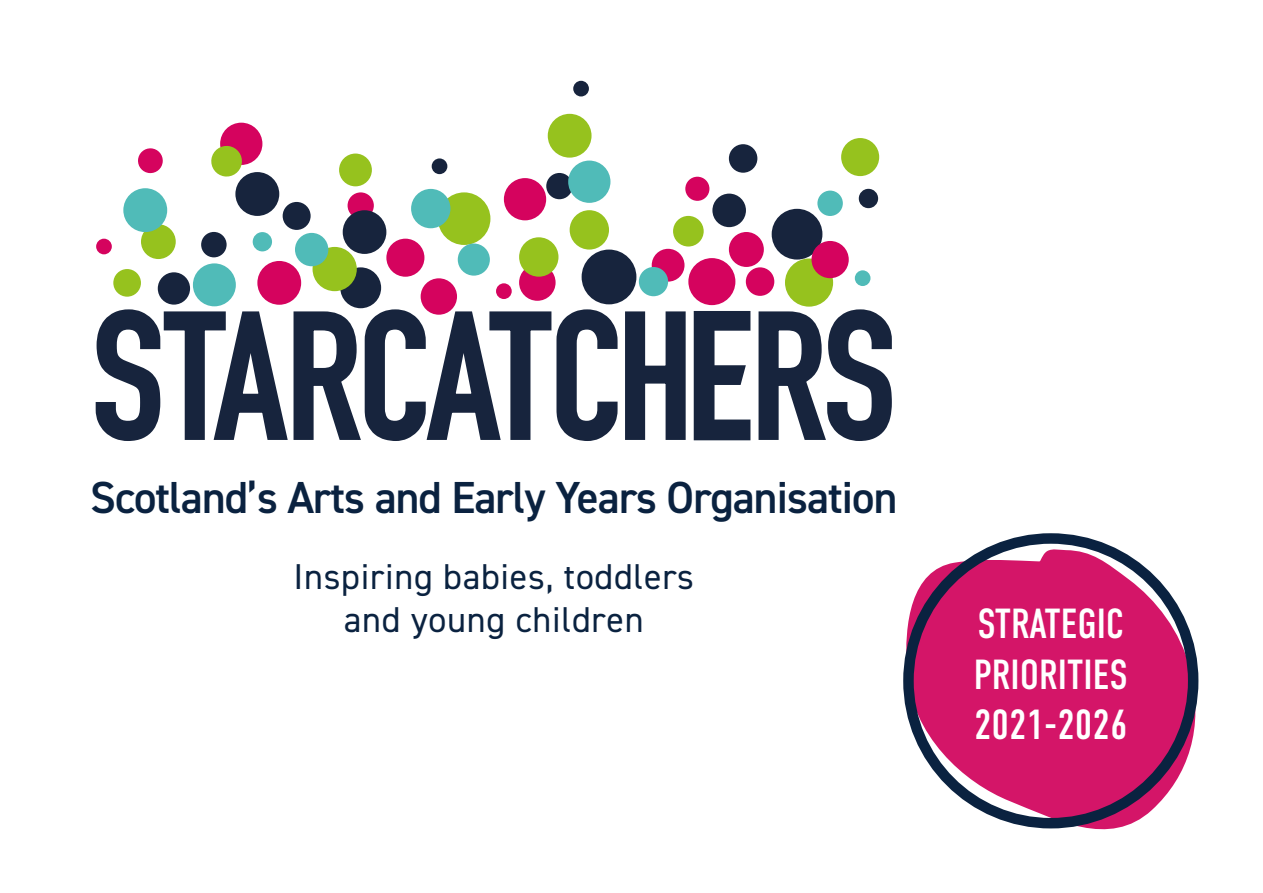
<style>
.page{position:relative;width:1263px;height:893px;background:#fff}
.page>*{position:absolute;margin:0;border:0;box-sizing:border-box;transform-origin:0 0}
.t1{font:600 45px "DIN2014";letter-spacing:-.02em;color:#0a2240}
.t2{font:42px "DIN Condensed";color:#fff}
.t3{font:36px "DIN2014";letter-spacing:.02em;color:#0a2240}
</style>
<div class="page">
<div style="left:548px;top:114px;width:43px;height:44px;background:#96c21e;border-radius:50%"></div>
<div style="left:438px;top:192px;width:52px;height:53px;background:#96c21e;border-radius:50%"></div>
<div style="left:348px;top:192px;width:26px;height:27px;background:#d5035e;border-radius:50%"></div>
<div style="left:220px;top:123px;width:42px;height:42px;background:#d5035e;border-radius:50%"></div>
<div style="left:458px;top:243px;width:32px;height:33px;background:#50bbb8;border-radius:50%"></div>
<div style="left:519px;top:264px;width:37px;height:37px;background:#d5035e;border-radius:50%"></div>
<div style="left:570px;top:210px;width:39px;height:40px;background:#96c21e;border-radius:50%"></div>
<div style="left:504px;top:178px;width:42px;height:42px;background:#d5035e;border-radius:50%"></div>
<div style="left:582px;top:250px;width:54px;height:54px;background:#17243d;border-radius:50%"></div>
<div style="left:673px;top:216px;width:31px;height:31px;background:#96c21e;border-radius:50%"></div>
<div style="left:652px;top:249px;width:32px;height:33px;background:#d5035e;border-radius:50%"></div>
<div style="left:519px;top:237px;width:39px;height:40px;background:#96c21e;border-radius:50%"></div>
<div style="left:546px;top:173px;width:26px;height:26px;background:#17243d;border-radius:50%"></div>
<div style="left:568px;top:161px;width:42px;height:42px;background:#50bbb8;border-radius:50%"></div>
<div style="left:772px;top:209px;width:50px;height:51px;background:#17243d;border-radius:50%"></div>
<div style="left:712px;top:194px;width:34px;height:33px;background:#17243d;border-radius:50%"></div>
<div style="left:729px;top:232px;width:35px;height:35px;background:#d5035e;border-radius:50%"></div>
<div style="left:688px;top:258px;width:47px;height:47px;background:#d5035e;border-radius:50%"></div>
<div style="left:685px;top:177px;width:24px;height:24px;background:#d5035e;border-radius:50%"></div>
<div style="left:639px;top:267px;width:29px;height:29px;background:#50bbb8;border-radius:50%"></div>
<div style="left:785px;top:258px;width:48px;height:49px;background:#96c21e;border-radius:50%"></div>
<div style="left:746px;top:267px;width:28px;height:29px;background:#d5035e;border-radius:50%"></div>
<div style="left:841px;top:138px;width:38px;height:38px;background:#96c21e;border-radius:50%"></div>
<div style="left:811px;top:241px;width:38px;height:37px;background:#d5035e;border-radius:50%"></div>
<div style="left:729px;top:144px;width:28px;height:29px;background:#17243d;border-radius:50%"></div>
<div style="left:817px;top:191px;width:26px;height:25px;background:#50bbb8;border-radius:50%"></div>
<div style="left:386px;top:239px;width:38px;height:38px;background:#d5035e;border-radius:50%"></div>
<div style="left:343px;top:210px;width:43px;height:44px;background:#17243d;border-radius:50%"></div>
<div style="left:340px;top:267px;width:41px;height:41px;background:#17243d;border-radius:50%"></div>
<div style="left:313px;top:247px;width:44px;height:44px;background:#96c21e;border-radius:50%"></div>
<div style="left:257px;top:261px;width:44px;height:44px;background:#d5035e;border-radius:50%"></div>
<div style="left:253px;top:232px;width:19px;height:19px;background:#50bbb8;border-radius:50%"></div>
<div style="left:295px;top:233px;width:33px;height:33px;background:#50bbb8;border-radius:50%"></div>
<div style="left:235px;top:172px;width:44px;height:44px;background:#17243d;border-radius:50%"></div>
<div style="left:283px;top:202px;width:28px;height:28px;background:#17243d;border-radius:50%"></div>
<div style="left:193px;top:263px;width:43px;height:43px;background:#50bbb8;border-radius:50%"></div>
<div style="left:96px;top:239px;width:16px;height:15px;background:#d5035e;border-radius:50%"></div>
<div style="left:421px;top:278px;width:36px;height:37px;background:#d5035e;border-radius:50%"></div>
<div style="left:201px;top:232px;width:26px;height:25px;background:#17243d;border-radius:50%"></div>
<div style="left:141px;top:224px;width:35px;height:35px;background:#96c21e;border-radius:50%"></div>
<div style="left:158px;top:272px;width:32px;height:33px;background:#17243d;border-radius:50%"></div>
<div style="left:113px;top:269px;width:28px;height:28px;background:#96c21e;border-radius:50%"></div>
<div style="left:855px;top:270px;width:15px;height:16px;background:#50bbb8;border-radius:50%"></div>
<div style="left:859px;top:189px;width:19px;height:19px;background:#17243d;border-radius:50%"></div>
<div style="left:123px;top:188px;width:44px;height:44px;background:#50bbb8;border-radius:50%"></div>
<svg style="left:138px;top:148px;width:25px;height:26px"></svg>
<div style="left:573px;top:81px;width:16px;height:15px;background:#17243d;border-radius:50%"></div>
<div style="left:339px;top:154px;width:33px;height:32px;background:#96c21e;border-radius:50%"></div>
<svg style="left:211px;top:145px;width:32px;height:33px"></svg>
<div style="left:411px;top:189px;width:39px;height:39px;background:#50bbb8;border-radius:50%"></div>
<div style="left:432px;top:158px;width:15px;height:16px;background:#17243d;border-radius:50%"></div>
<div style="left:496px;top:283px;width:16px;height:16px;background:#d5035e;border-radius:50%"></div>
<svg style="left:96px;top:308px;width:522px;height:133px"></svg>
<svg style="left:625px;top:311px;width:61px;height:129px"></svg>
<svg style="left:758px;top:309px;width:134px;height:132px"></svg>
<svg style="left:694px;top:311px;width:56px;height:129px"></svg>
<svg style="left:904px;top:548px;width:295px;height:282px;fill:#d41568"></svg>
<div style="left:903px;top:533px;width:295px;height:295px;border:10px solid #0a2240;border-radius:50%"></div>
<p class="t1" style="left:90px;top:468px;width:809px">Scotland’s Arts and Early Years Organisation</p>
<p class="t3" style="left:293px;top:554px;width:402px">Inspiring babies, toddlers</p>
<p class="t3" style="left:344px;top:597px;width:301px">and young children</p>
<p class="t2" style="left:977px;top:600px;width:148px">STRATEGIC</p>
<p class="t2" style="left:974px;top:651px;width:155px">PRIORITIES</p>
<p class="t2" style="left:974px;top:701px;width:155px">2021-2026</p>
</div>
